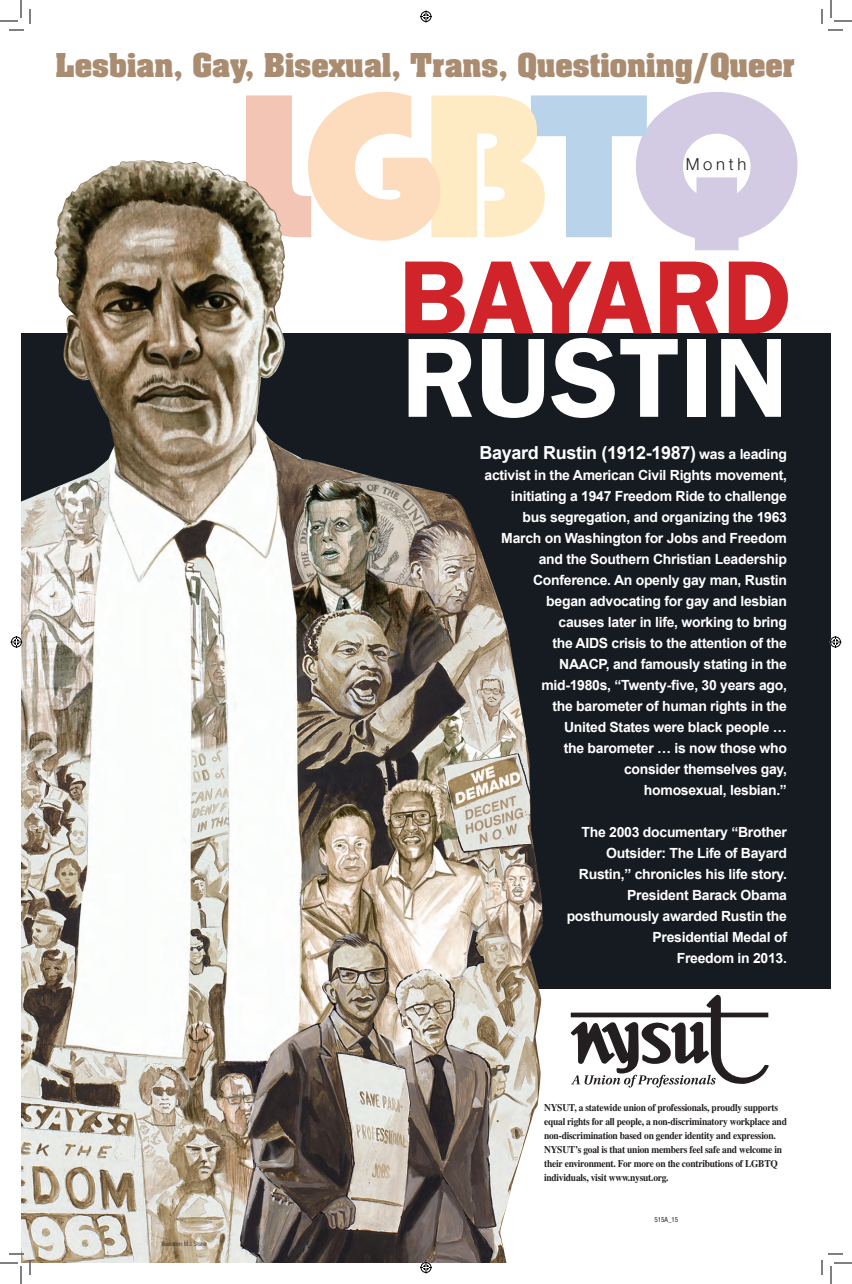
<style>
.page{position:relative;width:852px;height:1284px;background:#fff}
.page>*{position:absolute;margin:0;border:0;box-sizing:border-box;transform-origin:0 0}
.t1{font:600 113.4px "ITC Franklin Gothic Std";color:#fff}
.t2{font:600 104.9px "ITC Franklin Gothic Std";color:#d1232a}
.t3{font:700 28px "Aachen Std";color:#aa8c71}
.t4{font:700 18px "Arial";letter-spacing:-.02em;color:#fff}
.t5{font:300 16.6px "Helvetica Neue LT Std";letter-spacing:.22em;color:#231f20}
.t6{font:700 14px/21px "Arial";letter-spacing:-.02em;color:#fff;text-align:right}
.t7{font:700 10.2px/14px "Times LT Std";letter-spacing:-.02em;color:#231f20;scale:.92 1}
.t8{font:condensed 7px "Helvetica Neue LT Std";color:#231f20}
.t9{font:300 condensed 6px "Helvetica Neue LT Std";letter-spacing:-.025em;color:#231f20}
.s1{font-size:14px}
</style>
<div class="page">
<svg style="left:246px;top:92px;width:552px;height:158px"></svg>
<div style="left:21px;top:334px;width:810px;height:655px;background:#161b21"></div>
<svg style="left:571px;top:995px;width:198px;height:93px"></svg>
<img style="left:21px;top:159px;width:522px;height:1104px">
<svg style="left:0;top:0;width:31px;height:31px"></svg>
<svg style="left:0;top:1253px;width:31px;height:31px"></svg>
<svg style="left:821px;top:0;width:31px;height:31px"></svg>
<svg style="left:821px;top:1253px;width:31px;height:31px"></svg>
<svg style="left:420px;top:10px;width:12px;height:12px"></svg>
<svg style="left:420px;top:1262px;width:12px;height:12px"></svg>
<svg style="left:10px;top:636px;width:12px;height:12px"></svg>
<svg style="left:830px;top:636px;width:12px;height:12px"></svg>
<h3 class="t3" style="left:56px;top:45px;width:741px">Lesbian, Gay, Bisexual, Trans, Questioning/Queer</h3>
<p class="t5" style="left:686px;top:154px;width:62px">Month</p>
<h2 class="t2" style="left:398px;top:236px;width:395px">BAYARD</h2>
<h1 class="t1" style="left:401px;top:311px;width:389px">RUSTIN</h1>
<p class="t4" style="left:480px;top:441px;width:309px">Bayard Rustin (1912-1987) <span class="s1">was a leading</span></p>
<p class="t6" style="left:485px;top:465px;width:304px">activist in the American Civil Rights movement, initiating a 1947 Freedom Ride to challenge bus segregation, and organizing the 1963<br>March on Washington for Jobs and Freedom and the Southern Christian Leadership Conference. An openly gay man, Rustin<br>began advocating for gay and lesbian<br>causes later in life, working to bring<br>the AIDS crisis to the attention of the<br>NAACP, and famously stating in the<br>mid-1980s, “Twenty-five, 30 years ago,<br>the barometer of human rights in the<br>United States were black people …<br>the barometer … is now those who<br>consider themselves gay,<br>homosexual, lesbian.”</p>
<p class="t6" style="left:567px;top:822px;width:222px">The 2003 documentary “Brother<br>Outsider: The Life of Bayard<br>Rustin,” chronicles his life story.<br>President Barack Obama posthumously awarded Rustin the<br>Presidential Medal of<br>Freedom in 2013.</p>
<p class="t7" style="left:544px;top:1100px;width:265px">NYSUT, a statewide union of professionals, proudly supports equal rights for all people, a non-discriminatory workplace and non-discrimination based on gender identity and expression.<br>NYSUT’s goal is that union members feel safe and welcome in their environment. For more on the contributions of LGBTQ individuals, visit www.nysut.org.</p>
<p class="t9" style="left:162px;top:1240px;width:47px">Illustration: M.J. Sharer</p>
<p class="t8" style="left:655px;top:1216px;width:25px">515A_15</p>
</div>
